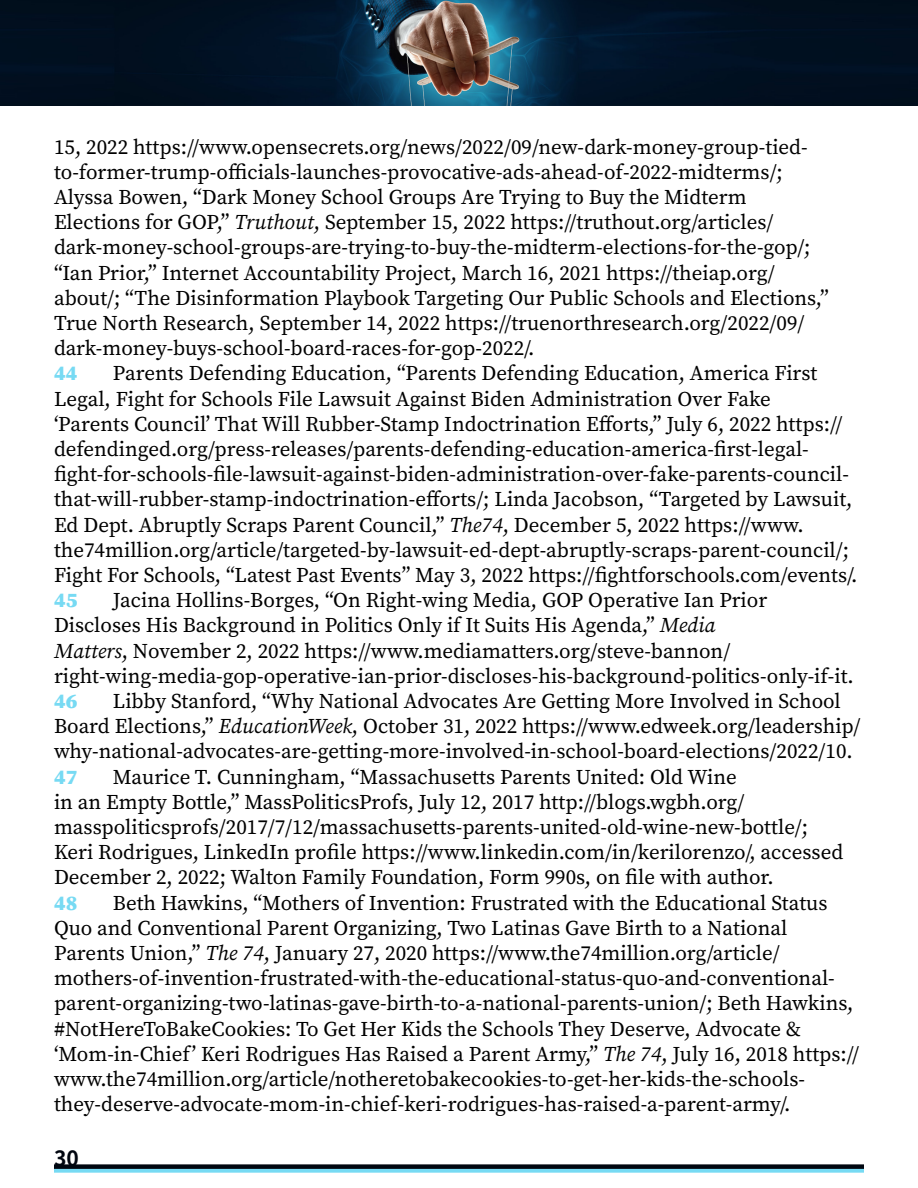
<style>
.page{position:relative;width:918px;height:1188px;background:#fff}
.page>*{position:absolute;margin:0;border:0;box-sizing:border-box;transform-origin:0 0}
.t1{font:21px/25.2px "Source Serif Pro";color:#000}
.t2{font:900 21px "Source Serif Pro";color:#77daf3}
.t3{font:700 21px "Kinto Sans";color:#000610}
.s1{font-style:italic}
</style>
<div class="page">
<img style="left:0;top:0;width:918px;height:106px">
<div style="left:54px;top:1168px;width:810px;height:5px;background:#77daf3"></div>
<div style="left:54px;top:1164px;width:810px;height:5px;background:#000610"></div>
<p class="t1" style="left:54px;top:134px;width:776px">15, 2022 https://www.opensecrets.org/news/2022/09/new-dark-money-group-tied&shy;to-former-trump-officials-launches-provocative-ads-ahead-of-2022-midterms/; Alyssa Bowen, “Dark Money School Groups Are Trying to Buy the Midterm Elections for GOP,” <span class="s1">Truthout</span>, September 15, 2022 https://truthout.org/articles/ dark-money-school-groups-are-trying-to-buy-the-midterm-elections-for-the-gop/; “Ian Prior,” Internet Accountability Project, March 16, 2021 https://theiap.org/ about/; “The Disinformation Playbook Targeting Our Public Schools and Elections,” True North Research, September 14, 2022 https://truenorthresearch.org/2022/09/ dark-money-buys-school-board-races-for-gop-2022/.</p>
<p class="t2" style="left:54px;top:359px;width:25px">44</p>
<p class="t1" style="left:54px;top:361px;width:805px;text-indent:59px">Parents Defending Education, “Parents Defending Education, America First Legal, Fight for Schools File Lawsuit Against Biden Administration Over Fake<br>‘Parents Council’ That Will Rubber-Stamp Indoctrination Efforts,” July 6, 2022 https:// defendinged.org/press-releases/parents-defending-education-america-first-legal&shy;fight-for-schools-file-lawsuit-against-biden-administration-over-fake-parents-council&shy;that-will-rubber-stamp-indoctrination-efforts/; Linda Jacobson, “Targeted by Lawsuit, Ed Dept. Abruptly Scraps Parent Council,” <span class="s1">The74</span>, December 5, 2022 https://www. the74million.org/article/targeted-by-lawsuit-ed-dept-abruptly-scraps-parent-council/; Fight For Schools, “Latest Past Events” May 3, 2022 https://fightforschools.com/events/.</p>
<p class="t2" style="left:54px;top:585px;width:25px">45</p>
<p class="t1" style="left:54px;top:588px;width:801px;text-indent:59px">Jacina Hollins-Borges, “On Right-wing Media, GOP Operative Ian Prior Discloses His Background in Politics Only if It Suits His Agenda,” <span class="s1">Media<br>Matters</span>, November 2, 2022 https://www.mediamatters.org/steve-bannon/ right-wing-media-gop-operative-ian-prior-discloses-his-background-politics-only-if-it.</p>
<p class="t2" style="left:54px;top:686px;width:25px">46</p>
<p class="t1" style="left:54px;top:688px;width:808px;text-indent:59px">Libby Stanford, “Why National Advocates Are Getting More Involved in School<br>Board Elections,” <span class="s1">EducationWeek</span>, October 31, 2022 https://www.edweek.org/leadership/ why-national-advocates-are-getting-more-involved-in-school-board-elections/2022/10.</p>
<p class="t2" style="left:54px;top:762px;width:25px">47</p>
<p class="t1" style="left:54px;top:764px;width:791px;text-indent:59px">Maurice T. Cunningham, “Massachusetts Parents United: Old Wine<br>in an Empty Bottle,” MassPoliticsProfs, July 12, 2017 http://blogs.wgbh.org/ masspoliticsprofs/2017/7/12/massachusetts-parents-united-old-wine-new-bottle/; Keri Rodrigues, LinkedIn profile https://www.linkedin.com/in/kerilorenzo/, accessed December 2, 2022; Walton Family Foundation, Form 990s, on file with author.</p>
<p class="t2" style="left:54px;top:888px;width:25px">48</p>
<p class="t1" style="left:54px;top:890px;width:807px;text-indent:59px">Beth Hawkins, “Mothers of Invention: Frustrated with the Educational Status Quo and Conventional Parent Organizing, Two Latinas Gave Birth to a National Parents Union,” <span class="s1">The 74</span>, January 27, 2020 https://www.the74million.org/article/ mothers-of-invention-frustrated-with-the-educational-status-quo-and-conventional&shy;parent-organizing-two-latinas-gave-birth-to-a-national-parents-union/; Beth Hawkins, #NotHereToBakeCookies: To Get Her Kids the Schools They Deserve, Advocate &amp; ‘Mom-in-Chief’ Keri Rodrigues Has Raised a Parent Army,” <span class="s1">The 74</span>, July 16, 2018 https:// www.the74million.org/article/notheretobakecookies-to-get-her-kids-the-schools&shy;they-deserve-advocate-mom-in-chief-keri-rodrigues-has-raised-a-parent-army/.</p>
<p class="t3" style="left:54px;top:1146px;width:26px">30</p>
</div>
